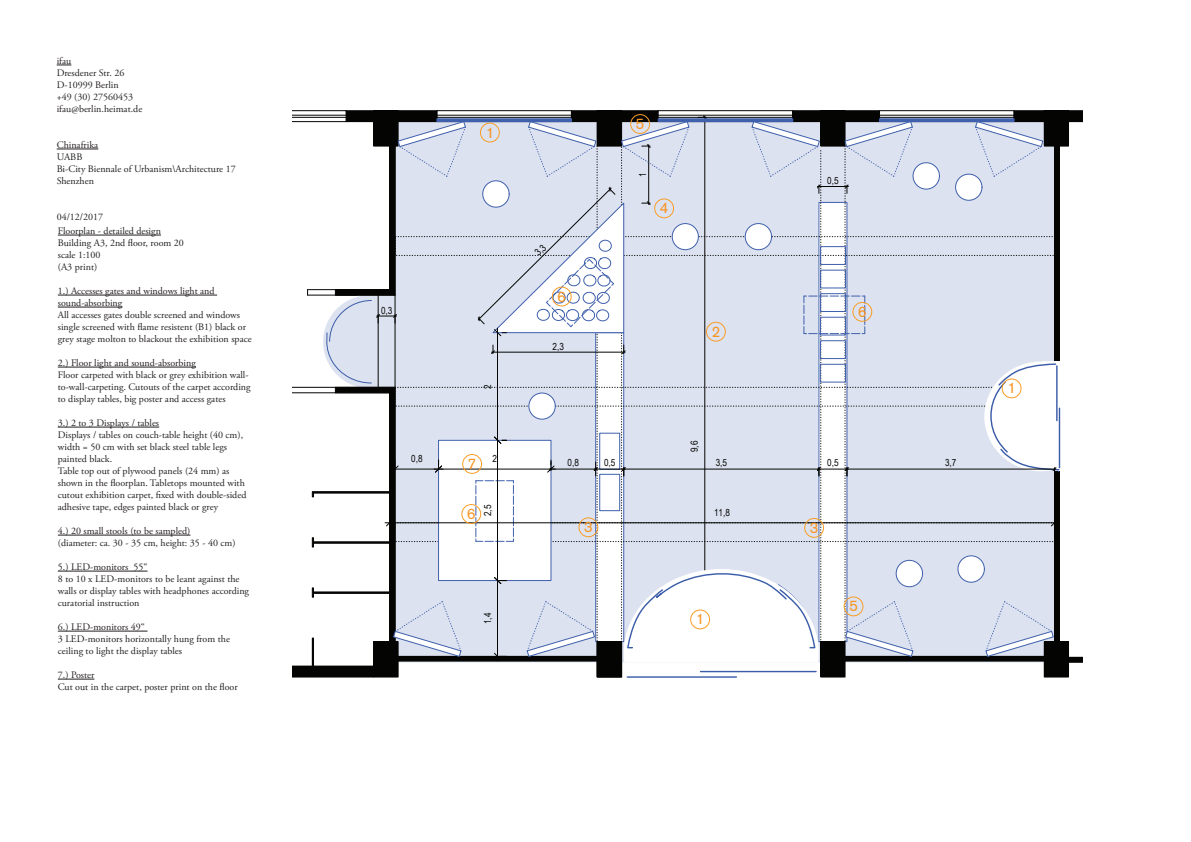
<style>
.page{position:relative;width:1191px;height:842px;background:#fff}
.page>*{position:absolute;margin:0;border:0;box-sizing:border-box;transform-origin:0 0}
.t1{font:15px "Akzidenz Grotesk";color:#f79625}
.t2{font:10px/12px "Adobe Garamond Pro";color:#231f20}
.t3{font:9.7px "Arial Narrow";color:#040503}
</style>
<div class="page">
<div style="left:1044px;top:111px;width:24px;height:35px;background:#040503"></div>
<svg style="left:1068px;top:111px;width:14px;height:11px"></svg>
<div style="left:1044px;top:642px;width:24px;height:35px;background:#040503"></div>
<svg style="left:1068px;top:657px;width:14px;height:5px"></svg>
<hr style="left:627px;top:676px;width:109px;height:2px;background:#3a5ca9">
<svg style="left:57px;top:65px;width:14px;height:1px"></svg>
<hr style="left:57px;top:149px;width:41px;height:1px;background:#231f20">
<hr style="left:58px;top:235px;width:103px;height:1px;background:#231f20">
<hr style="left:58px;top:295px;width:159px;height:1px;background:#231f20">
<hr style="left:58px;top:307px;width:64px;height:1px;background:#231f20">
<hr style="left:58px;top:367px;width:138px;height:1px;background:#231f20">
<hr style="left:58px;top:427px;width:101px;height:1px;background:#231f20">
<hr style="left:58px;top:535px;width:132px;height:1px;background:#231f20">
<hr style="left:58px;top:571px;width:89px;height:1px;background:#231f20">
<hr style="left:58px;top:631px;width:89px;height:1px;background:#231f20">
<hr style="left:58px;top:679px;width:36px;height:1px;background:#231f20">
<svg style="left:293px;top:111px;width:767px;height:566px"></svg>
<p class="t2" style="left:57px;top:55px;width:87px">ifau<br>Dresdener Str. 26<br>D-10999 Berlin<br>+49 (30) 27560453 ifau@berlin.heimat.de</p>
<p class="t2" style="left:57px;top:139px;width:180px">Chinafrika<br>UABB<br>Bi-City Biennale of Urbanism\Architecture 17<br>Shenzhen</p>
<p class="t2" style="left:57px;top:211px;width:48px">04/12/2017</p>
<p class="t2" style="left:58px;top:225px;width:128px">Floorplan - detailed design<br>Building A3, 2nd floor, room 20 scale 1:100<br>(A3 print)</p>
<p class="t2" style="left:58px;top:285px;width:195px">1.) Accesses gates and windows light and sound-absorbing<br>All accesses gates double screened and windows single screened with flame resistent (B1) black or grey stage molton to blackout the exhibition space</p>
<p class="t2" style="left:58px;top:357px;width:194px">2.) Floor light and sound-absorbing<br>Floor carpeted with black or grey exhibition wall&shy;to-wall-carpeting. Cutouts of the carpet according to display tables, big poster and access gates</p>
<p class="t2" style="left:58px;top:417px;width:190px">3.) 2 to 3 Displays / tables<br>Displays / tables on couch-table height (40 cm), width = 50 cm with set black steel table legs painted black.<br>Table top out of plywood panels (24 mm) as shown in the floorplan. Tabletops mounted with cutout exhibition carpet, fixed with double-sided adhesive tape, edges painted black or grey</p>
<p class="t2" style="left:58px;top:525px;width:179px">4.) 20 small stools (to be sampled)<br>(diameter: ca. 30 - 35 cm, height: 35 - 40 cm)</p>
<p class="t2" style="left:58px;top:561px;width:193px">5.) LED-monitors 55“<br>8 to 10 x LED-monitors to be leant against the walls or display tables with headphones according curatorial instruction</p>
<p class="t2" style="left:58px;top:621px;width:174px">6.) LED-monitors 49“<br>3 LED-monitors horizontally hung from the ceiling to light the display tables</p>
<p class="t2" style="left:58px;top:669px;width:181px">7.) Poster<br>Cut out in the carpet, poster print on the floor</p>
<h1 class="t1" style="left:486px;top:124px;width:10px">1</h1>
<h1 class="t1" style="left:636px;top:115px;width:10px">5</h1>
<p class="t3" style="left:637px;top:177px;width:6px;rotate:-90deg">1</p>
<h1 class="t1" style="left:660px;top:199px;width:10px">4</h1>
<p class="t3" style="left:827px;top:175px;width:13px">0,5</p>
<p class="t3" style="left:381px;top:305px;width:13px">0,3</p>
<p class="t3" style="left:482px;top:389px;width:6px;rotate:-90deg">2</p>
<h1 class="t1" style="left:557px;top:287px;width:10px">6</h1>
<p class="t3" style="left:552px;top:341px;width:13px">2,3</p>
<h1 class="t1" style="left:711px;top:323px;width:10px">2</h1>
<h1 class="t1" style="left:858px;top:303px;width:10px">6</h1>
<p class="t3" style="left:689px;top:452px;width:13px;rotate:-90deg">9,6</p>
<p class="t3" style="left:411px;top:453px;width:13px">0,8</p>
<p class="t3" style="left:567px;top:457px;width:13px">0,8</p>
<p class="t3" style="left:492px;top:453px;width:6px">2</p>
<h1 class="t1" style="left:468px;top:455px;width:10px">7</h1>
<p class="t3" style="left:604px;top:457px;width:13px">0,5</p>
<p class="t3" style="left:715px;top:457px;width:13px">3,5</p>
<p class="t3" style="left:827px;top:457px;width:13px">0,5</p>
<p class="t3" style="left:945px;top:457px;width:13px">3,7</p>
<h1 class="t1" style="left:467px;top:505px;width:10px">6</h1>
<p class="t3" style="left:482px;top:516px;width:13px;rotate:-90deg">2,5</p>
<p class="t3" style="left:714px;top:507px;width:17px">11,8</p>
<h1 class="t1" style="left:584px;top:518px;width:10px">3</h1>
<h1 class="t1" style="left:810px;top:519px;width:10px">3</h1>
<p class="t3" style="left:482px;top:624px;width:13px;rotate:-90deg">1,4</p>
<h1 class="t1" style="left:696px;top:610px;width:10px">1</h1>
<h1 class="t1" style="left:849px;top:597px;width:10px">5</h1>
<h1 class="t1" style="left:1007px;top:379px;width:10px">1</h1>
</div>
